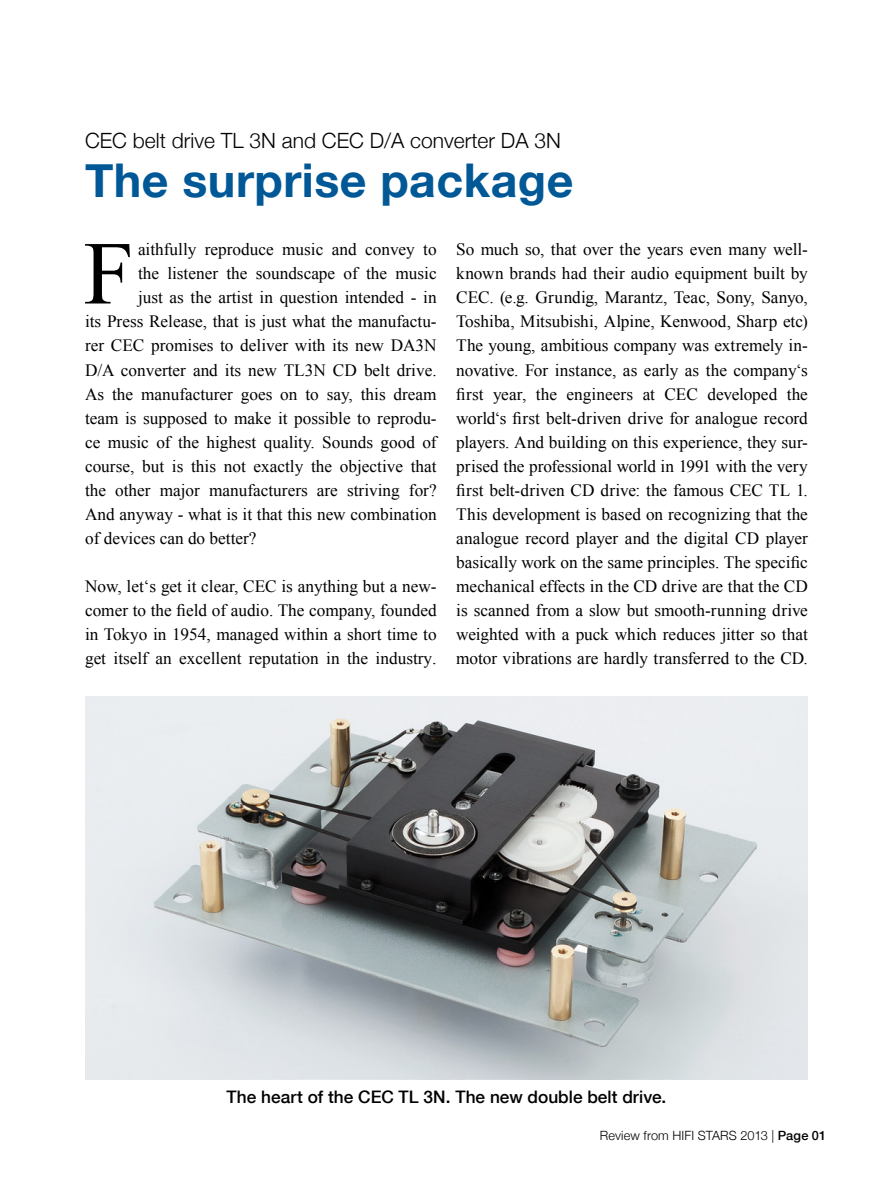
<style>
.page{position:relative;width:893px;height:1191px;background:#fff}
.page>*{position:absolute;margin:0;border:0;box-sizing:border-box;transform-origin:0 0}
.t1{font:89.7px "Times New Roman";color:#000}
.t2{font:700 46.5px "Helvetica Neue";letter-spacing:.01em;color:#005897}
.t3{font:300 21px "Helvetica Neue";color:#000}
.t4{font:17.25px/24px "Times New Roman";color:#000;text-align:justify}
.t5{font:500 17.25px "Helvetica Neue";color:#000}
.t6{font:300 12.75px "Helvetica Neue";letter-spacing:.005em;color:#000}
.s1{font-size:18px}
.s2{font-weight:500}
</style>
<div class="page">
<img style="left:85px;top:696px;width:723px;height:383px">
<p class="t3" style="left:85px;top:123px;width:477px">CEC belt drive TL 3N and CEC D/A converter DA 3N</p>
<h2 class="t2" style="left:85px;top:139px;width:490px">The surprise package</h2>
<h1 class="t1" style="left:84px;top:213px;width:51px">F</h1>
<p class="t4" style="left:138px;top:237px;width:300px">aithfully reproduce music and convey to</p>
<p class="t4" style="left:138px;top:261px;width:300px">the listener the soundscape of the music</p>
<p class="t4" style="left:138px;top:285px;width:300px">just as the artist in question intended - in</p>
<p class="t4" style="left:85px;top:309px;width:353px">its Press Release, that is just what the manufactu-</p>
<p class="t4" style="left:85px;top:333px;width:353px">rer CEC promises to deliver with its new DA3N</p>
<p class="t4" style="left:85px;top:357px;width:353px">D/A converter and its new TL3N CD belt drive.</p>
<p class="t4" style="left:85px;top:381px;width:353px">As the manufacturer goes on to say, this dream</p>
<p class="t4" style="left:85px;top:405px;width:353px">team is supposed to make it possible to reprodu-</p>
<p class="t4" style="left:85px;top:429px;width:353px">ce music of the highest quality. Sounds good of</p>
<p class="t4" style="left:85px;top:453px;width:353px">course, but is this not exactly the objective that</p>
<p class="t4" style="left:85px;top:477px;width:353px">the other major manufacturers are striving for?</p>
<p class="t4" style="left:85px;top:501px;width:353px">And anyway - what is it that this new combination</p>
<p class="t4" style="left:85px;top:525px;width:173px">of devices can do better?</p>
<p class="t4" style="left:85px;top:573px;width:353px">Now, let‘s get it clear, CEC is anything but a new&shy;comer to the field of audio. The company, founded in Tokyo in 1954, managed within a short time to get itself an excellent reputation in the industry<span class="s1">.</span></p>
<p class="t4" style="left:456px;top:237px;width:353px">So much so, that over the years even many well&shy;known brands had their audio equipment built by CEC. (e.g. Grundig, Marantz, Teac, Sony, Sanyo, Toshiba, Mitsubishi, Alpine, Kenwood, Sharp etc)<br>The young, ambitious company was extremely in&shy;novative. For instance, as early as the company‘s first year, the engineers at CEC developed the world‘s first belt-driven drive for analogue record players. And building on this experience, they sur&shy;prised the professional world in 1991 with the very first belt-driven CD drive: the famous CEC TL 1.<br>This development is based on recognizing that the analogue record player and the digital CD player basically work on the same principles. The specific mechanical effects in the CD drive are that the CD is scanned from a slow but smooth-running drive weighted with a puck which reduces jitter so that motor vibrations are hardly transferred to the CD.</p>
<p class="t5" style="left:227px;top:1083px;width:441px">The heart of the CEC TL 3N. The new double belt drive.</p>
<p class="t6" style="left:600px;top:1125px;width:228px">Review from HIFI STARS 2013 | <span class="s2">Page 01</span></p>
</div>
